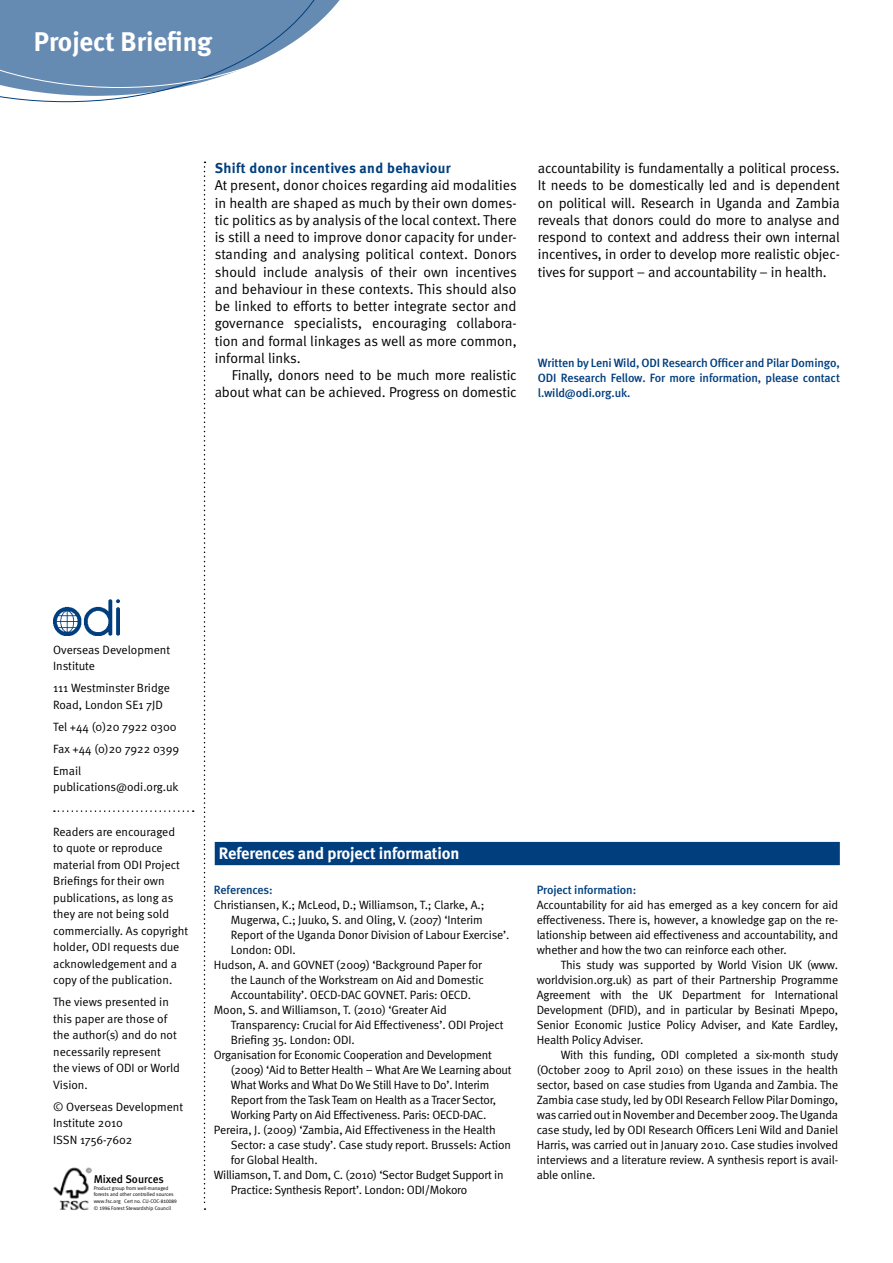
<style>
.page{position:relative;width:893px;height:1263px;background:#fff}
.page>*{position:absolute;margin:0;border:0;box-sizing:border-box;transform-origin:0 0}
.t1{font:700 27px "Meta";color:#fff}
.t2{font:700 16.5px "Meta";letter-spacing:-.01em;color:#fff}
.t3{font:14.25px/17.2px "Meta Normal";letter-spacing:-.01em;color:#000;text-align:justify}
.t4{font:700 14.25px "Meta";letter-spacing:.025em;color:#003e7e}
.t5{font:12px/16.5px "Meta Normal";letter-spacing:-.01em;color:#000}
.t6{font:500 12px/15px "Meta";letter-spacing:-.01em;color:#003e7e;text-align:justify}
.t7{font:500 11.25px "Meta";color:#000}
.t8{font:5.25px/6.3px "Meta Normal";color:#000}
.s1{font-family:"Calibri"}
</style>
<div class="page">
<svg style="left:0;top:0;width:340px;height:102px"></svg>
<svg style="left:54px;top:810px;width:140px;height:2px"></svg>
<img style="left:53px;top:599px;width:66px;height:36px">
<svg style="left:204px;top:162px;width:1px;height:1048px"></svg>
<div style="left:215px;top:842px;width:625px;height:23px;background:#003e7e"></div>
<img style="left:53px;top:1167px;width:39px;height:43px">
<h1 class="t1" style="left:34px;top:25px;width:180px">Project Briefing</h1>
<p class="t4" style="left:215px;top:159px;width:238px">Shift donor incentives and behaviour</p>
<p class="t3" style="left:215px;top:177px;width:304px">At present, donor choices regarding aid modalities in health are shaped as much by their own domes&shy;tic politics as by analysis of the local context. There is still a need to improve donor capacity for under&shy;standing and analysing political context. Donors should include analysis of their own incentives and behaviour in these contexts. This should also be linked to efforts to better integrate sector and governance specialists, encouraging collabora&shy;tion and formal linkages as well as more common, informal links.</p>
<p class="t3" style="left:215px;top:366px;width:304px;text-align:right">Finally, donors need to be much more realistic about what can be achieved. Progress on domestic</p>
<p class="t3" style="left:538px;top:159px;width:304px">accountability is fundamentally a political process.<br>It needs to be domestically led and is dependent on political will. Research in Uganda and Zambia reveals that donors could do more to analyse and respond to context and address their own internal incentives, in order to develop more realistic objec&shy;tives for support – and accountability – in health.</p>
<p class="t6" style="left:538px;top:355px;width:304px">Written by Leni Wild, ODI Research Officer and Pilar Domingo, ODI Research Fellow. For more information, please contact l.wild@odi.org.uk.</p>
<p class="t5" style="left:53px;top:641px;width:118px">Overseas Development<br>Institute</p>
<p class="t5" style="left:53px;top:679px;width:118px">111 Westminster Bridge<br>Road, London SE1 7JD</p>
<p class="t5" style="left:53px;top:715px;width:127px;line-height:22px">Tel +44 (0)20 7922 0300<br>Fax +44 (0)20 7922 0399<br>Email</p>
<p class="t5" style="left:53px;top:779px;width:127px">publications@odi.org.uk</p>
<p class="t5" style="left:53px;top:823px;width:136px">Readers are encouraged to quote or reproduce material from ODI Project<br>Briefings for their own publications, as long as they are not being sold commercially. As copyright holder, ODI requests due acknowledgement and a copy of the publication.</p>
<p class="t5" style="left:53px;top:994px;width:128px">The views presented in this paper are those of the author(s) and do not necessarily represent the views of ODI or World<br>Vision.</p>
<p class="t5" style="left:53px;top:1098px;width:132px">© Overseas Development<br>Institute 2010<br>ISSN 1756-7602</p>
<p class="t7" style="left:94px;top:1173px;width:72px">Mixed Sources</p>
<p class="t8" style="left:94px;top:1185px;width:81px">Product group from well-managed forests and other controlled sources</p>
<p class="t8" style="left:94px;top:1198px;width:85px">www.fsc.org Cert no. CU-COC-<span class="s1">810089 </span>© <span class="s1">1996</span> Forest Stewardship Council</p>
<h2 class="t2" style="left:219px;top:843px;width:242px">References and project information</h2>
<p class="t6" style="left:214px;top:882px;width:60px">References:</p>
<p class="t5" style="left:214px;top:896px;width:272px">Christiansen, K.; McLeod, D.; Williamson, T.; Clarke, A.;</p>
<p class="t5" style="left:231px;top:911px;width:253px">Mugerwa, C.; Juuko, S. and Oling, V. (2007) ‘Interim</p>
<p class="t5" style="left:231px;top:926px;width:280px">Report of the Uganda Donor Division of Labour Exercise’.</p>
<p class="t5" style="left:231px;top:941px;width:66px">London: ODI.</p>
<p class="t5" style="left:214px;top:956px;width:270px">Hudson, A. and GOVNET (2009) ‘Background Paper for</p>
<p class="t5" style="left:231px;top:971px;width:255px">the Launch of the Workstream on Aid and Domestic</p>
<p class="t5" style="left:231px;top:986px;width:242px">Accountability’. OECD-DAC GOVNET. Paris: OECD.</p>
<p class="t5" style="left:214px;top:1001px;width:234px">Moon, S. and Williamson, T. (2010) ‘Greater Aid</p>
<p class="t5" style="left:231px;top:1016px;width:274px">Transparency: Crucial for Aid Effectiveness’. ODI Project</p>
<p class="t5" style="left:231px;top:1031px;width:125px">Briefing 35. London: ODI.</p>
<p class="t5" style="left:214px;top:1046px;width:279px">Organisation for Economic Cooperation and Development</p>
<p class="t5" style="left:231px;top:1061px;width:282px">(2009) ‘Aid to Better Health – What Are We Learning about</p>
<p class="t5" style="left:231px;top:1076px;width:260px">What Works and What Do We Still Have to Do’. Interim</p>
<p class="t5" style="left:231px;top:1091px;width:267px">Report from the Task Team on Health as a Tracer Sector,</p>
<p class="t5" style="left:231px;top:1106px;width:257px">Working Party on Aid Effectiveness. Paris: OECD-DAC.</p>
<p class="t5" style="left:214px;top:1121px;width:283px">Pereira, J. (2009) ‘Zambia, Aid Effectiveness in the Health</p>
<p class="t5" style="left:231px;top:1136px;width:282px">Sector: a case study’. Case study report. Brussels: Action</p>
<p class="t5" style="left:231px;top:1151px;width:88px">for Global Health.</p>
<p class="t5" style="left:214px;top:1166px;width:291px">Williamson, T. and Dom, C. (2010) ‘Sector Budget Support in</p>
<p class="t5" style="left:231px;top:1181px;width:238px">Practice: Synthesis Report’. London: ODI/Mokoro</p>
<p class="t6" style="left:537px;top:882px;width:101px">Project information:</p>
<p class="t5" style="left:537px;top:897px;width:303px;line-height:15px;text-align:justify">Accountability for aid has emerged as a key concern for aid effectiveness. There is, however, a knowledge gap on the re&shy;lationship between aid effectiveness and accountability, and whether and how the two can reinforce each other.</p>
<p class="t5" style="left:537px;top:957px;width:303px;line-height:15px;text-align:justify;text-indent:24px">This study was supported by World Vision UK (www. worldvision.org.uk) as part of their Partnership Programme Agreement with the UK Department for International Development (DFID), and in particular by Besinati Mpepo, Senior Economic Justice Policy Adviser, and Kate Eardley, Health Policy Adviser.</p>
<p class="t5" style="left:537px;top:1047px;width:303px;line-height:15px;text-align:justify;text-indent:24px">With this funding, ODI completed a six-month study (October 2009 to April 2010) on these issues in the health sector, based on case studies from Uganda and Zambia. The Zambia case study, led by ODI Research Fellow Pilar Domingo, was carried out in November and December 2009. The Uganda case study, led by ODI Research Officers Leni Wild and Daniel Harris, was carried out in January 2010. Case studies involved interviews and a literature review. A synthesis report is avail&shy;able online.</p>
</div>
